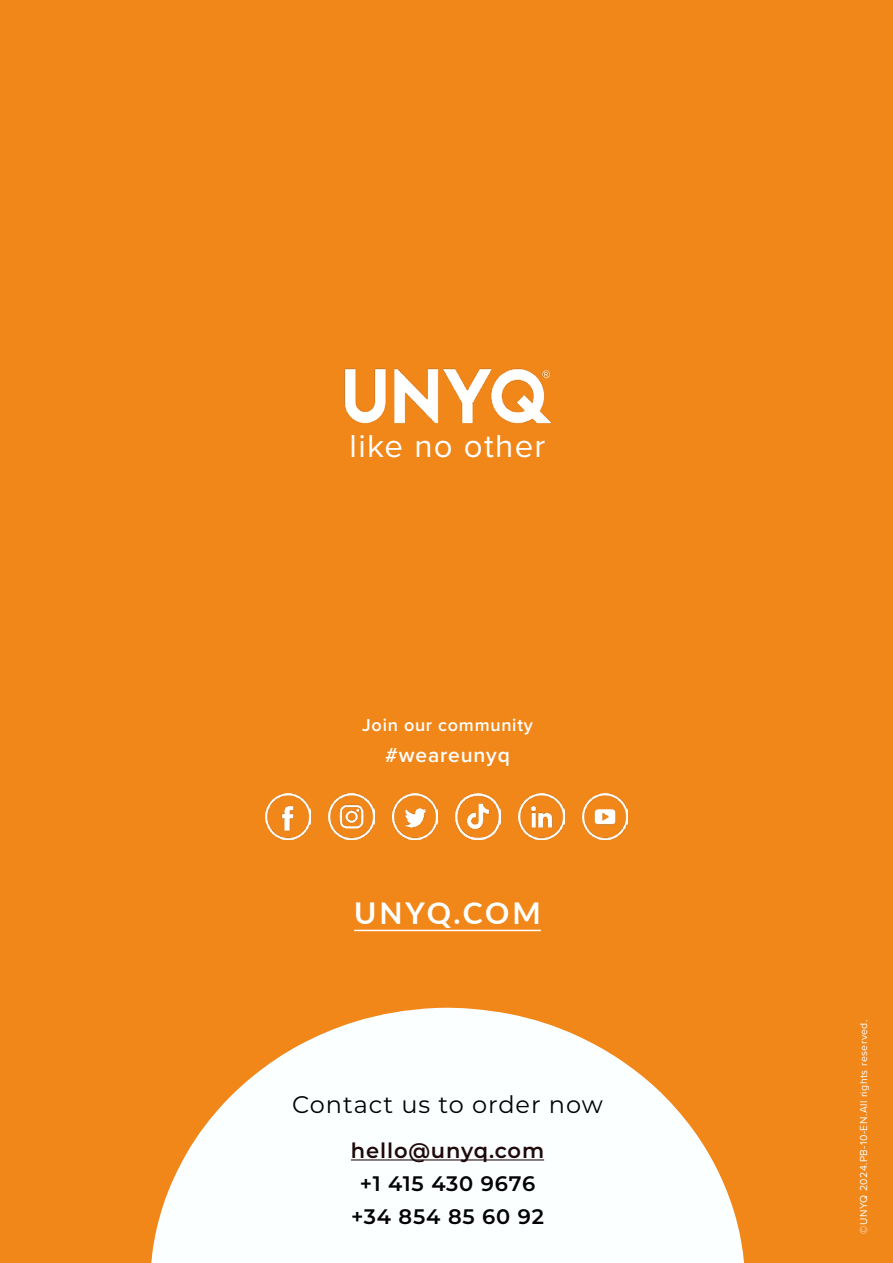
<style>
.page{position:relative;width:893px;height:1263px;background:#f18619}
.page>*{position:absolute;margin:0;border:0;box-sizing:border-box;transform-origin:0 0}
.t1{font:33px "Proxima Nova";letter-spacing:.04em;color:#fff}
.t2{font:700 30px "Lato";letter-spacing:.1em;color:#fff}
.t3{font:24px "Montserrat";letter-spacing:.04em;color:#020203}
.t4{font:600 21px/33px "Montserrat";letter-spacing:.04em;color:#030304;text-align:center}
.t5{font:600 21px "Montserrat";letter-spacing:.04em;color:#1f090a}
.t6{font:600 21px "Proxima Nova";letter-spacing:.04em;color:#fff}
.t7{font:600 18px "Proxima Nova";letter-spacing:.04em;color:#fff}
.t8{font:10.5px "Proxima Nova";letter-spacing:.04em;color:#fff}
</style>
<div class="page">
<img style="left:266px;top:794px;width:45px;height:45px">
<img style="left:329px;top:794px;width:45px;height:45px">
<img style="left:392px;top:794px;width:46px;height:45px">
<img style="left:455px;top:794px;width:46px;height:45px">
<img style="left:519px;top:794px;width:45px;height:45px">
<img style="left:582px;top:794px;width:45px;height:45px">
<hr style="left:354px;top:930px;width:187px;height:1px;background:#fff">
<img style="left:341px;top:366px;width:213px;height:59px">
<svg style="left:150px;top:1007px;width:595px;height:256px"></svg>
<hr style="left:351px;top:1159px;width:193px;height:1px;background:#1f090a">
<h1 class="t1" style="left:350px;top:421px;width:197px">like no other</h1>
<h3 class="t7" style="left:362px;top:711px;width:172px">Join our community</h3>
<h3 class="t6" style="left:385px;top:739px;width:126px">#weareunyq</h3>
<h2 class="t2" style="left:354px;top:890px;width:188px">UNYQ.COM</h2>
<h3 class="t3" style="left:292px;top:1088px;width:312px">Contact us to order now</h3>
<h3 class="t5" style="left:351px;top:1135px;width:195px">hello@unyq.com</h3>
<h3 class="t4" style="left:351px;top:1166px;width:194px">+1 415 430 9676 +34 854 85 60 92</h3>
<p class="t8" style="left:856px;top:1233px;width:215px;rotate:-90deg">©UNYQ 2024.PB-10-EN.All rights reserved.</p>
</div>
